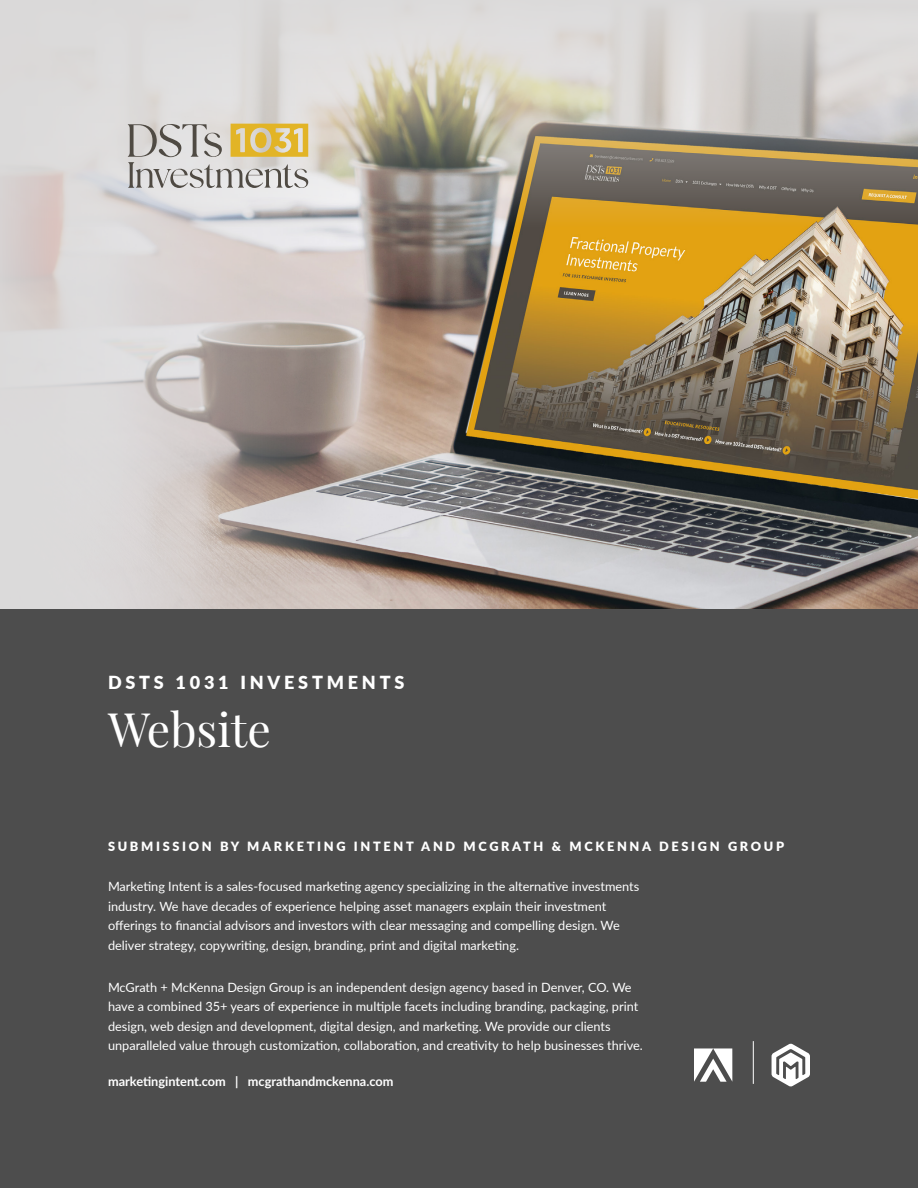
<style>
.page{position:relative;width:918px;height:1188px;background:#fff}
.page>*{position:absolute;margin:0;border:0;box-sizing:border-box;transform-origin:0 0}
.t1{font:46.5px "Playfair Display";color:#fff}
.t2{font:900 18px "Lato";letter-spacing:.21em;color:#fff}
.t3{font:12.75px/19.5px "Lato";color:#fff}
.t4{font:900 12.75px "Lato";letter-spacing:.21em;color:#fff}
.t5{font:700 12.75px "Lato";color:#fff}
</style>
<div class="page">
<img style="left:0;top:227px;width:918px;height:382px">
<div style="left:0;top:609px;width:918px;height:579px;background:#4d4d4d"></div>
<svg style="left:772px;top:1044px;width:38px;height:43px"></svg>
<svg style="left:694px;top:1048px;width:38px;height:34px"></svg>
<hr style="left:753px;top:1041px;width:1px;height:43px;background:#fff">
<svg style="left:0;top:227px;width:401px;height:381px;background:#c8c0bd"></svg>
<svg style="left:0;top:0;width:918px;height:227px;background:#c4beb4"></svg>
<svg style="left:128px;top:124px;width:180px;height:64px;background:#c9c0a9"></svg>
<p class="t2" style="left:108px;top:669px;width:298px">DSTS 1031 INVESTMENTS</p>
<p class="t1" style="left:108px;top:693px;width:164px">Website</p>
<p class="t4" style="left:108px;top:836px;width:678px">SUBMISSION BY MARKETING INTENT AND MCGRATH &amp; MCKENNA DESIGN GROUP</p>
<p class="t3" style="left:108px;top:877px;width:533px">Marketing Intent is a sales-focused marketing agency specializing in the alternative investments industry. We have decades of experience helping asset managers explain their investment offerings to financial advisors and investors with clear messaging and compelling design. We deliver strategy, copywriting, design, branding, print and digital marketing.</p>
<p class="t3" style="left:108px;top:977px;width:536px">McGrath + McKenna Design Group is an independent design agency based in Denver, CO. We have a combined 35+ years of experience in multiple facets including branding, packaging, print design, web design and development, digital design, and marketing. We provide our clients unparalleled value through customization, collaboration, and creativity to help businesses thrive.</p>
<p class="t5" style="left:108px;top:1072px;width:287px">marketingintent.com | mcgrathandmckenna.com</p>
</div>
